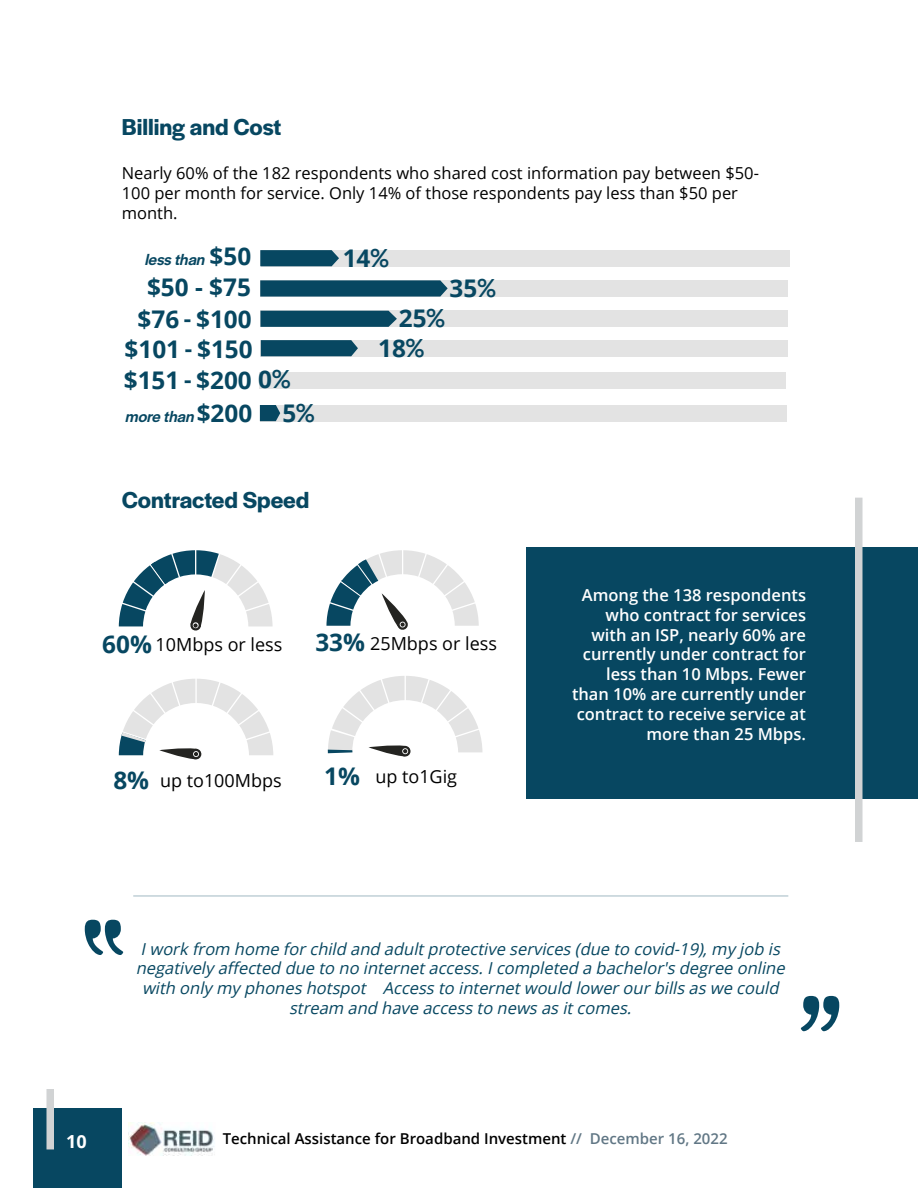
<style>
.page{position:relative;width:918px;height:1188px;background:#fff}
.page>*{position:absolute;margin:0;border:0;box-sizing:border-box;transform-origin:0 0}
.t1{font:108px "Hucklebuck JF";color:#074761}
.t2{font:700 24.3px "Open Sans";color:#074761}
.t3{font:600 24px "Halyard Display";color:#074761}
.t4{font:18px "Open Sans";color:#000}
.t5{font:700 18px "Open Sans";color:#fff}
.t6{font:italic 16.5px/19.8px "Open Sans";color:#074761;text-align:center}
.t7{font:600 16.5px/19.8px "Open Sans";color:#fff;text-align:right}
.t8{font:16.5px/19.8px "Open Sans";color:#000}
.t9{font:italic 500 16.5px "Halyard Display";color:#074761}
.t10{font:600 15px "Open Sans";color:#000}
.s1{font-family:"Open Sans";font-weight:700;font-style:normal;font-size:24.3px}
.s2{font-family:"Halyard Display";font-weight:500;font-size:27px}
.s3{font-weight:700;font-size:24.3px;color:#074761}
.s4{color:#617785}
</style>
<div class="page">
<div style="left:33px;top:1108px;width:89px;height:80px;background:#074761"></div>
<div style="left:46px;top:1089px;width:8px;height:60px;background:#d1d3d4"></div>
<img style="left:129px;top:1122px;width:85px;height:34px">
<div style="left:526px;top:548px;width:392px;height:251px;background:#074761"></div>
<div style="left:855px;top:498px;width:7px;height:344px;background:#d1d3d4"></div>
<svg style="left:119px;top:550px;width:154px;height:81px"></svg>
<svg style="left:326px;top:550px;width:153px;height:80px"></svg>
<svg style="left:119px;top:679px;width:154px;height:80px"></svg>
<div style="left:261px;top:250px;width:528px;height:16px;background:#e3e3e3"></div>
<svg style="left:260px;top:250px;width:79px;height:16px"></svg>
<div style="left:260px;top:280px;width:528px;height:17px;background:#e3e3e3"></div>
<svg style="left:260px;top:280px;width:188px;height:17px;background:#16516a"></svg>
<div style="left:260px;top:340px;width:528px;height:16px;background:#e3e3e3"></div>
<svg style="left:261px;top:340px;width:97px;height:16px;background:#104d66"></svg>
<div style="left:259px;top:373px;width:527px;height:16px;background:#e3e3e3"></div>
<div style="left:260px;top:405px;width:526px;height:17px;background:#e3e3e3"></div>
<svg style="left:260px;top:405px;width:20px;height:16px"></svg>
<div style="left:260px;top:311px;width:528px;height:16px;background:#e3e3e3"></div>
<svg style="left:260px;top:311px;width:137px;height:16px;background:#104d66"></svg>
<svg style="left:328px;top:676px;width:154px;height:80px"></svg>
<hr style="left:133px;top:896px;width:655px;height:1px;background:#074761">
<h3 class="t3" style="left:122px;top:110px;width:161px">Billing and Cost</h3>
<p class="t8" style="left:122px;top:163px;width:639px">Nearly 60% of the 182 respondents who shared cost information pay between $50-<br>100 per month for service. Only 14% of those respondents pay less than $50 per month.</p>
<p class="t9" style="left:144px;top:248px;width:108px">lessthan <span class="s1">$ 5 0</span></p>
<h2 class="t2" style="left:147px;top:270px;width:105px">$50 - $75</h2>
<h2 class="t2" style="left:138px;top:302px;width:116px">$76 <span class="s2">-</span> $100</h2>
<h2 class="t2" style="left:125px;top:332px;width:130px">$101 <span class="s2">-</span> $150</h2>
<h2 class="t2" style="left:124px;top:363px;width:168px">$151 <span class="s2">-</span> $200 0<span class="s2">%</span></h2>
<p class="t9" style="left:125px;top:405px;width:129px">morethan<span class="s1">$ 2 0 0</span></p>
<h2 class="t2" style="left:282px;top:396px;width:34px">5<span class="s2">%</span></h2>
<h3 class="t3" style="left:122px;top:483px;width:189px">Contracted Speed</h3>
<h2 class="t2" style="left:343px;top:241px;width:48px">14<span class="s2">%</span></h2>
<h2 class="t2" style="left:450px;top:271px;width:48px">35<span class="s2">%</span></h2>
<h2 class="t2" style="left:399px;top:301px;width:48px">25<span class="s2">%</span></h2>
<h2 class="t2" style="left:378px;top:331px;width:48px">18<span class="s2">%</span></h2>
<h2 class="t2" style="left:102px;top:627px;width:51px">60%</h2>
<p class="t4" style="left:315px;top:632px;width:183px"><span class="s3">33%</span> 25Mbps or less</p>
<p class="t4" style="left:156px;top:632px;width:128px">10Mbps or less</p>
<h2 class="t2" style="left:113px;top:763px;width:37px">8%</h2>
<p class="t4" style="left:160px;top:768px;width:123px">up to100Mbps</p>
<p class="t4" style="left:324px;top:764px;width:134px"><span class="s3">1%</span> up to1Gig</p>
<p class="t7" style="left:572px;top:585px;width:236px">Among the 138 respondents who contract for services with an ISP, nearly 60% are currently under contract for less than 10 Mbps. Fewer than 10% are currently under contract to receive service at more than 25 Mbps.</p>
<p class="t6" style="left:136px;top:938px;width:655px">Iwork from home forchild and adultprotective services(due to covid-19),my job is negatively affected due to no internetaccess.Icompleted a bachelor'sdegree online with only my phoneshotspot Accessto internetwould lowerourbillsaswe could</p>
<p class="t6" style="left:289px;top:998px;width:348px">stream and have accessto newsasitcomes.</p>
<h1 class="t1" style="left:794px;top:972px;width:54px">"</h1>
<p class="t5" style="left:66px;top:1129px;width:22px">10</p>
<p class="t10" style="left:223px;top:1129px;width:506px">Technical Assistance for Broadband Investment <span class="s4">// December 16, 2022</span></p>
</div>
